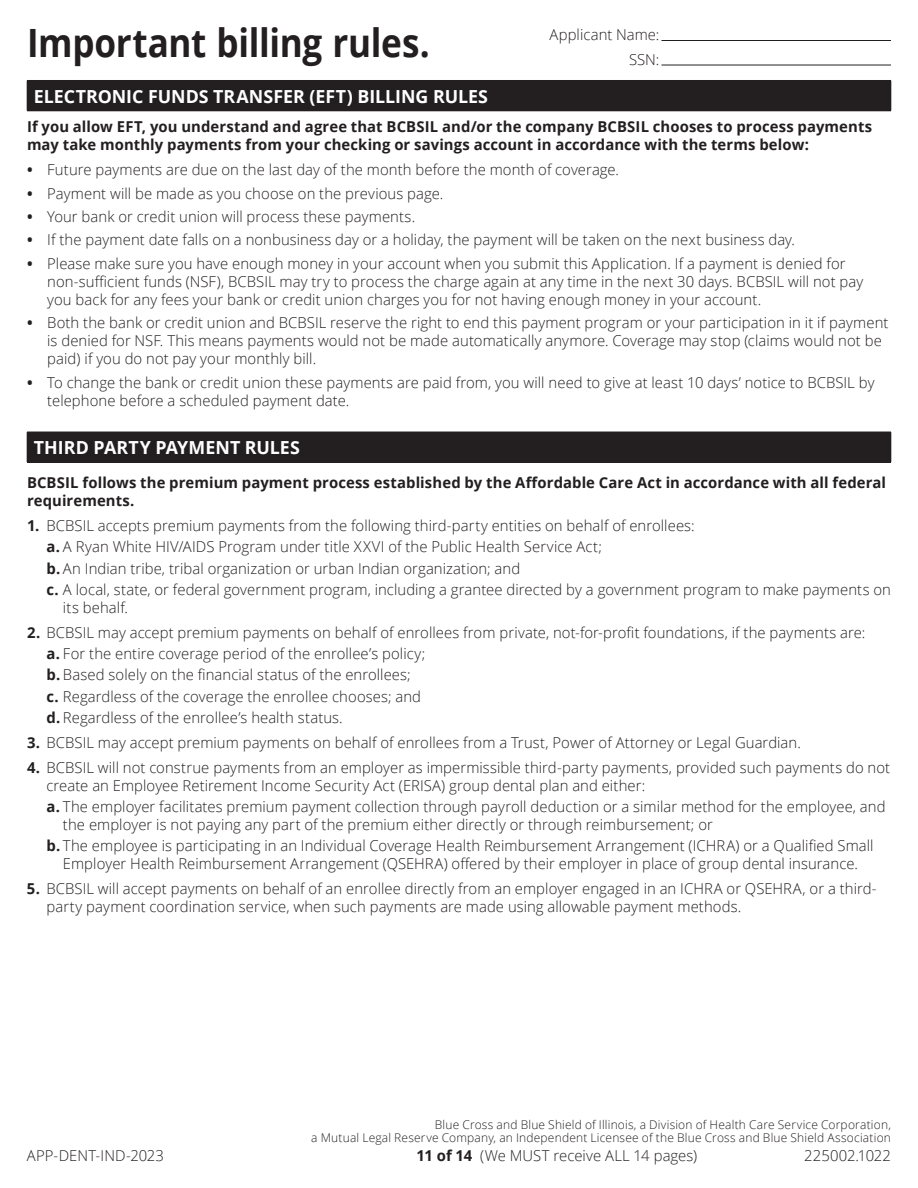
<style>
.page{position:relative;width:918px;height:1188px;background:#fff}
.page>*{position:absolute;margin:0;border:0;box-sizing:border-box;transform-origin:0 0}
.t1{font:700 39px "Open Sans";letter-spacing:-.01em;color:#231f20;scale:.9 1}
.t2{font:700 18px "Open Sans";color:#fff}
.t3{font:300 15px/18px "Open Sans";letter-spacing:.005em;color:#231f20}
.t4{font:700 15px/18px "Open Sans";letter-spacing:.005em;color:#231f20}
.t5{font:300 12px/13.5px "Open Sans";letter-spacing:.015em;color:#231f20;text-align:right}
.s1{font-weight:700}
</style>
<div class="page">
<hr style="left:662px;top:40px;width:229px;height:1px;background:#231f20">
<hr style="left:662px;top:65px;width:229px;height:1px;background:#231f20">
<div style="left:27px;top:80px;width:864px;height:31px;background:#231f20"></div>
<hr style="left:891px;top:81px;width:1px;height:30px;background:#231f20">
<hr style="left:27px;top:111px;width:864px;height:1px;background:#231f20">
<div style="left:27px;top:432px;width:864px;height:30px;background:#231f20"></div>
<hr style="left:891px;top:432px;width:1px;height:30px;background:#231f20">
<hr style="left:27px;top:462px;width:864px;height:1px;background:#231f20">
<h1 class="t1" style="left:27px;top:15px;width:449px">Important billing rules.</h1>
<p class="t2" style="left:34px;top:83px;width:456px">ELECTRONIC FUNDS TRANSFER (EFT) BILLING RULES</p>
<p class="t4" style="left:27px;top:118px;width:847px">If you allow EFT, you understand and agree that BCBSIL and/or the company BCBSIL chooses to process payments may take monthly payments from your checking or savings account in accordance with the terms below:</p>
<p class="t3" style="left:27px;top:160px;width:594px"><span class="s1">•</span> Future payments are due on the last day of the month before the month of coverage.</p>
<p class="t3" style="left:27px;top:184px;width:418px"><span class="s1">•</span> Payment will be made as you choose on the previous page.</p>
<p class="t3" style="left:27px;top:207px;width:390px"><span class="s1">•</span> Your bank or credit union will process these payments.</p>
<p class="t3" style="left:27px;top:231px;width:770px"><span class="s1">•</span> If the payment date falls on a nonbusiness day or a holiday, the payment will be taken on the next business day.</p>
<p class="t3" style="left:47px;top:254px;width:818px;text-indent:-20px"><span class="s1">•</span> Please make sure you have enough money in your account when you submit this Application. If a payment is denied for non-sufficient funds (NSF), BCBSIL may try to process the charge again at any time in the next 30 days. BCBSIL will not pay you back for any fees your bank or credit union charges you for not having enough money in your account.</p>
<p class="t3" style="left:47px;top:313px;width:843px;text-indent:-20px"><span class="s1">•</span> Both the bank or credit union and BCBSIL reserve the right to end this payment program or your participation in it if payment is denied for NSF. This means payments would not be made automatically anymore. Coverage may stop (claims would not be paid) if you do not pay your monthly bill.</p>
<p class="t3" style="left:47px;top:373px;width:829px;text-indent:-20px"><span class="s1">•</span> To change the bank or credit union these payments are paid from, you will need to give at least 10 days’ notice to BCBSIL by telephone before a scheduled payment date.</p>
<p class="t2" style="left:34px;top:435px;width:267px">THIRD PARTY PAYMENT RULES</p>
<p class="t4" style="left:27px;top:473px;width:861px">BCBSIL follows the premium payment process established by the Affordable Care Act in accordance with all federal requirements.</p>
<p class="t3" style="left:46px;top:514px;width:846px;line-height:21.3px;text-indent:-19px"><span class="s1">1.</span> BCBSIL accepts premium payments from the following third-party entities on behalf of enrollees:<br><span class="s1">a.</span> A Ryan White HIV/AIDS Program under title XXVI of the Public Health Service Act;<br><span class="s1">b.</span> An Indian tribe, tribal organization or urban Indian organization; and<br><span class="s1">c.</span> A local, state, or federal government program, including a grantee directed by a government program to make payments on</p>
<p class="t3" style="left:63px;top:598px;width:67px">its behalf.</p>
<p class="t3" style="left:46px;top:621px;width:820px;line-height:21.3px;text-indent:-19px"><span class="s1">2.</span> BCBSIL may accept premium payments on behalf of enrollees from private, not-for-profit foundations, if the payments are: <span class="s1">a.</span> For the entire coverage period of the enrollee’s policy;<br><span class="s1">b.</span> Based solely on the financial status of the enrollees;<br><span class="s1">c.</span> Regardless of the coverage the enrollee chooses; and<br><span class="s1">d.</span> Regardless of the enrollee’s health status.</p>
<p class="t3" style="left:27px;top:733px;width:775px"><span class="s1">3.</span> BCBSIL may accept premium payments on behalf of enrollees from a Trust, Power of Attorney or Legal Guardian.</p>
<p class="t3" style="left:46px;top:758px;width:845px;text-indent:-19px"><span class="s1">4.</span> BCBSIL will not construe payments from an employer as impermissible third-party payments, provided such payments do not create an Employee Retirement Income Security Act (ERISA) group dental plan and either:</p>
<p class="t3" style="left:63px;top:797px;width:824px;text-indent:-16px"><span class="s1">a.</span> The employer facilitates premium payment collection through payroll deduction or a similar method for the employee, and the employer is not paying any part of the premium either directly or through reimbursement; or</p>
<p class="t3" style="left:46px;top:837px;width:829px;text-align:center"><span class="s1">b.</span> The employee is participating in an Individual Coverage Health Reimbursement Arrangement (ICHRA) or a Qualified Small<br>Employer Health Reimbursement Arrangement (QSEHRA) offered by their employer in place of group dental insurance.</p>
<p class="t3" style="left:46px;top:879px;width:832px;text-indent:-19px"><span class="s1">5.</span> BCBSIL will accept payments on behalf of an enrollee directly from an employer engaged in an ICHRA or QSEHRA, or a third&shy;party payment coordination service, when such payments are made using allowable payment methods.</p>
<p class="t3" style="left:549px;top:22px;width:112px;line-height:24.8px;text-align:right">Applicant Name:<br>SSN:</p>
<p class="t5" style="left:311px;top:1117px;width:581px">Blue Cross and Blue Shield of Illinois, a Division of Health Care Service Corporation,<br>a Mutual Legal Reserve Company, an Independent Licensee of the Blue Cross and Blue Shield Association</p>
<p class="t3" style="left:417px;top:1146px;width:282px"><span class="s1">11 of 14</span> (We MUST receive ALL 14 pages)</p>
<p class="t3" style="left:27px;top:1146px;width:139px">APP-DENT-IND-2023</p>
<p class="t3" style="left:804px;top:1146px;width:88px">225002.1022</p>
</div>
